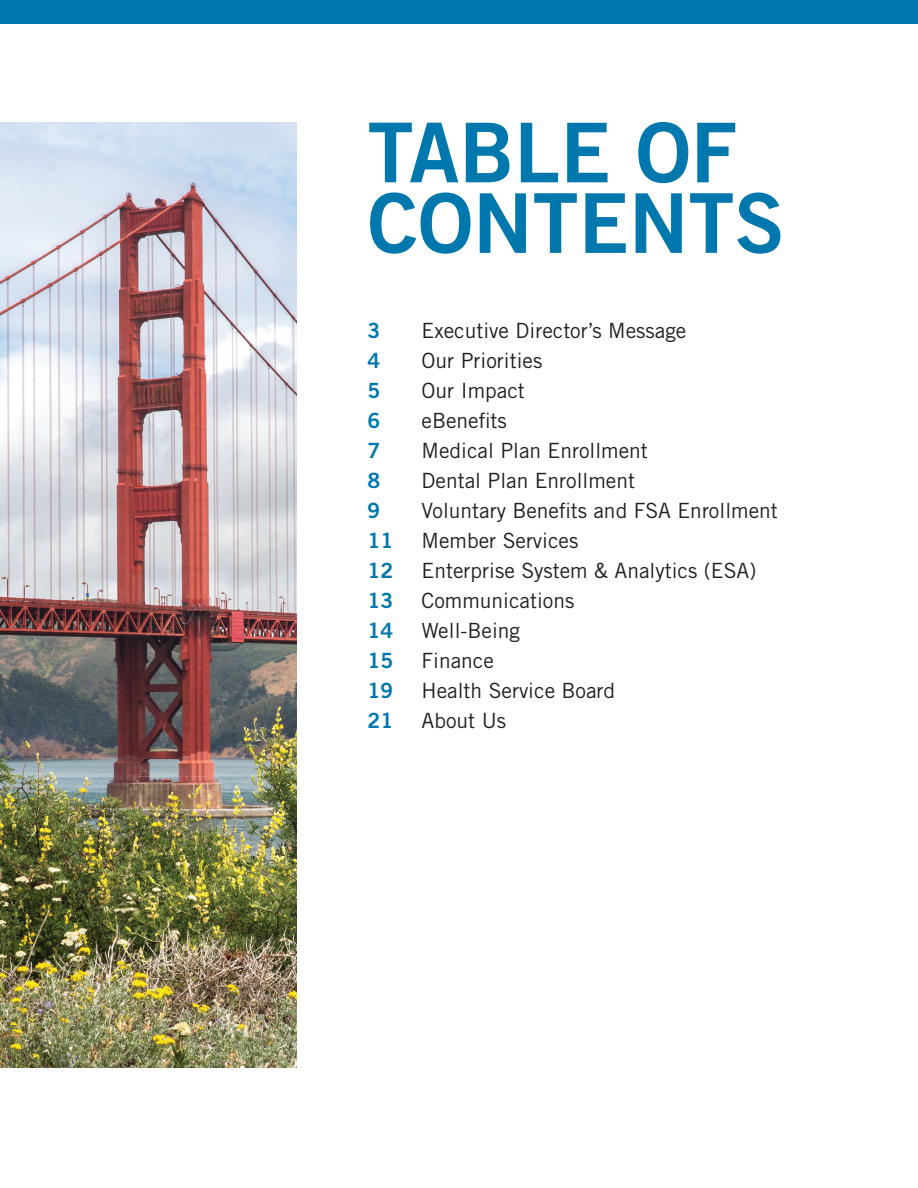
<style>
.page{position:relative;width:918px;height:1188px;background:#fff}
.page>*{position:absolute;margin:0;border:0;box-sizing:border-box;transform-origin:0 0}
.t1{font:82.5px/70.5px "Trade Gothic Bold Two";color:#0078ae}
.t2{font:21px "Trade Gothic";color:#231f20}
.t3{font:21px "Trade Gothic Bold Two";color:#0078ae}
</style>
<div class="page">
<img style="left:0;top:123px;width:297px;height:945px">
<div style="left:0;top:0;width:918px;height:24px;background:#0078ae"></div>
<h1 class="t1" style="left:368px;top:116px;width:419px">TABLE OF<br>CONTENTS</h1>
<p class="t3" style="left:368px;top:317px;width:14px">3</p>
<p class="t2" style="left:422px;top:318px;width:266px">Executive Director’s Message</p>
<p class="t3" style="left:368px;top:347px;width:14px">4</p>
<p class="t2" style="left:422px;top:348px;width:122px">Our Priorities</p>
<p class="t3" style="left:368px;top:377px;width:14px">5</p>
<p class="t2" style="left:422px;top:378px;width:105px">Our Impact</p>
<p class="t3" style="left:368px;top:407px;width:14px">6</p>
<p class="t2" style="left:422px;top:408px;width:87px">eBenefits</p>
<p class="t3" style="left:368px;top:437px;width:14px">7</p>
<p class="t2" style="left:422px;top:438px;width:228px">Medical Plan Enrollment</p>
<p class="t3" style="left:368px;top:467px;width:14px">8</p>
<p class="t2" style="left:422px;top:468px;width:215px">Dental Plan Enrollment</p>
<p class="t3" style="left:368px;top:497px;width:14px">9</p>
<p class="t2" style="left:422px;top:498px;width:358px">Voluntary Benefits and FSA Enrollment</p>
<p class="t3" style="left:368px;top:527px;width:27px">11</p>
<p class="t2" style="left:422px;top:528px;width:158px">Member Services</p>
<p class="t3" style="left:368px;top:558px;width:27px">12</p>
<p class="t2" style="left:422px;top:558px;width:336px">Enterprise System &amp; Analytics (ESA)</p>
<p class="t3" style="left:368px;top:588px;width:27px">13</p>
<p class="t2" style="left:422px;top:588px;width:154px">Communications</p>
<p class="t3" style="left:368px;top:618px;width:27px">14</p>
<p class="t2" style="left:422px;top:618px;width:100px">Well-Being</p>
<p class="t3" style="left:368px;top:648px;width:27px">15</p>
<p class="t2" style="left:422px;top:648px;width:74px">Finance</p>
<p class="t3" style="left:368px;top:678px;width:27px">19</p>
<p class="t2" style="left:422px;top:678px;width:195px">Health Service Board</p>
<p class="t3" style="left:368px;top:708px;width:27px">21</p>
<p class="t2" style="left:422px;top:708px;width:86px">About Us</p>
</div>
